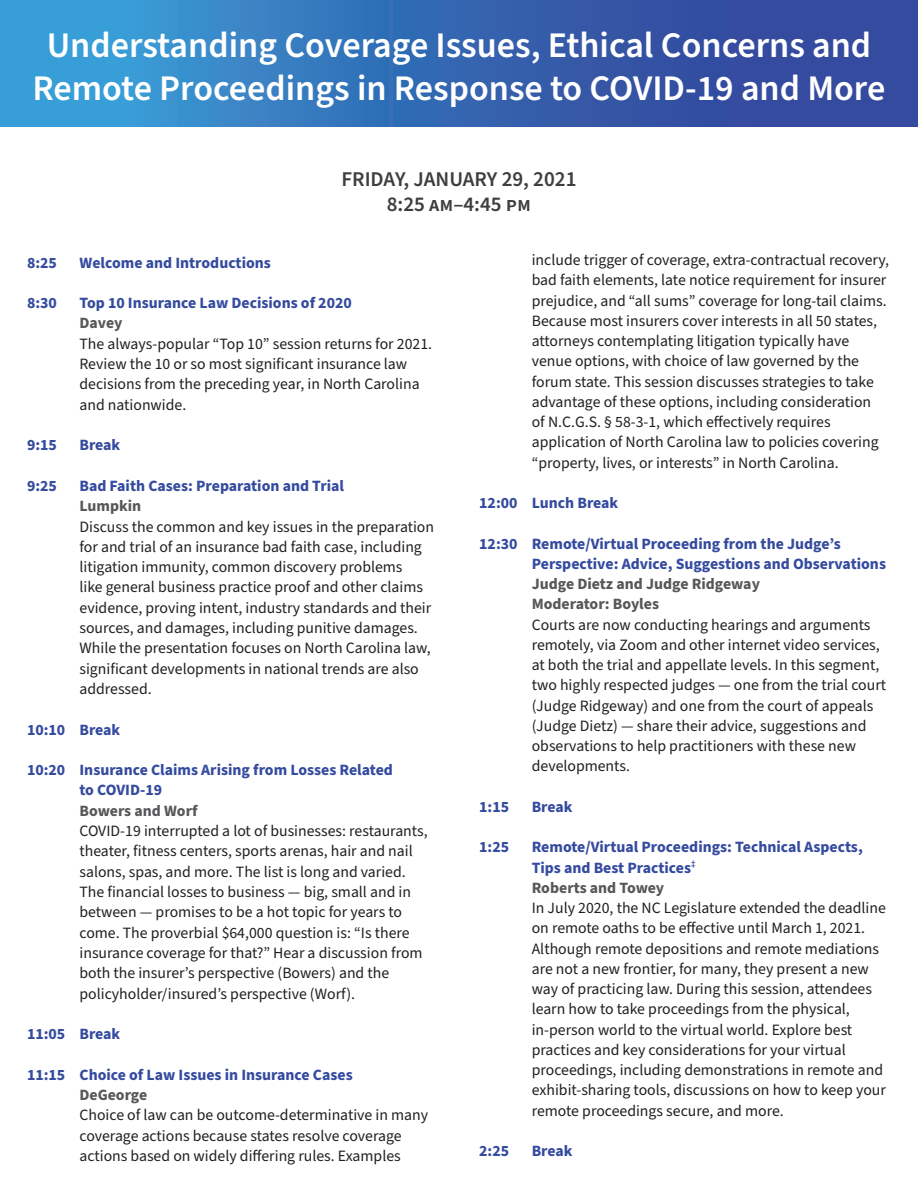
<style>
.page{position:relative;width:918px;height:1188px;background:#fff}
.page>*{position:absolute;margin:0;border:0;box-sizing:border-box;transform-origin:0 0}
.Subheads{font:600 36px/43.2px "Source Sans Pro";color:#fff;text-align:center}
.t1{font:600 21px "Source Sans Pro";color:#3e3e3f}
.t2{font:15.75px/20.2px "Source Sans Pro";color:#231f20}
.t3{font:700 15.75px/20.2px "Source Sans Pro";color:#354b9f}
.t4{font:700 15.75px "Source Sans Pro";color:#57585a}
</style>
<div class="page">
<svg style="left:0;top:0;width:918px;height:127px;background:#356cb5"></svg>
<p class="Subheads" style="left:33px;top:25px;width:854px">Understanding Coverage Issues, Ethical Concerns and<br>Remote Proceedings in Response to COVID-19 and More</p>
<p class="t1" style="left:341px;top:165px;width:237px">FRIDAY, JANUARY 29, 2021</p>
<p class="t1" style="left:387px;top:190px;width:146px">8:25 am–4:45 pm</p>
<p class="t3" style="left:27px;top:253px;width:31px">8:25</p>
<p class="t3" style="left:79px;top:253px;width:193px">Welcome and Introductions</p>
<p class="t3" style="left:27px;top:293px;width:31px">8:30</p>
<p class="t3" style="left:79px;top:293px;width:274px">Top 10 Insurance Law Decisions of 2020</p>
<p class="t4" style="left:80px;top:313px;width:44px">Davey</p>
<p class="t2" style="left:80px;top:334px;width:354px">The always-popular “Top 10” session returns for 2021.<br>Review the 10 or so most significant insurance law decisions from the preceding year, in North Carolina and nationwide.</p>
<p class="t3" style="left:27px;top:435px;width:31px">9:15</p>
<p class="t3" style="left:79px;top:435px;width:42px">Break</p>
<p class="t3" style="left:27px;top:476px;width:31px">9:25</p>
<p class="t3" style="left:79px;top:476px;width:266px">Bad Faith Cases: Preparation and Trial</p>
<p class="t4" style="left:80px;top:495px;width:63px">Lumpkin</p>
<p class="t2" style="left:79px;top:517px;width:356px">Discuss the common and key issues in the preparation for and trial of an insurance bad faith case, including litigation immunity, common discovery problems<br>like general business practice proof and other claims evidence, proving intent, industry standards and their sources, and damages, including punitive damages.<br>While the presentation focuses on North Carolina law, significant developments in national trends are also addressed.</p>
<p class="t3" style="left:27px;top:720px;width:95px">10:10 Break</p>
<p class="t3" style="left:27px;top:760px;width:367px">10:20 Insurance Claims Arising from Losses Related</p>
<p class="t3" style="left:79px;top:781px;width:84px">to COVID-19</p>
<p class="t4" style="left:80px;top:800px;width:120px">Bowers and Worf</p>
<p class="t2" style="left:79px;top:821px;width:350px">COVID-19 interrupted a lot of businesses: restaurants, theater, fitness centers, sports arenas, hair and nail salons, spas, and more. The list is long and varied.<br>The financial losses to business — big, small and in between — promises to be a hot topic for years to come. The proverbial $64,000 question is: “Is there insurance coverage for that?” Hear a discussion from both the insurer’s perspective (Bowers) and the policyholder/insured’s perspective (Worf).</p>
<p class="t3" style="left:27px;top:1024px;width:95px">11:05 Break</p>
<p class="t3" style="left:27px;top:1065px;width:327px">11:15 Choice of Law Issues in Insurance Cases</p>
<p class="t4" style="left:80px;top:1084px;width:69px">DeGeorge</p>
<p class="t2" style="left:79px;top:1106px;width:350px">Choice of law can be outcome-determinative in many coverage actions because states resolve coverage actions based on widely differing rules. Examples</p>
<p class="t2" style="left:532px;top:250px;width:359px">include trigger of coverage, extra-contractual recovery, bad faith elements, late notice requirement for insurer prejudice, and “all sums” coverage for long-tail claims.<br>Because most insurers cover interests in all 50 states, attorneys contemplating litigation typically have venue options, with choice of law governed by the forum state. This session discusses strategies to take advantage of these options, including consideration<br>of N.C.G.S. § 58-3-1, which effectively requires application of North Carolina law to policies covering “property, lives, or interests” in North Carolina.</p>
<p class="t3" style="left:479px;top:493px;width:141px">12:00 Lunch Break</p>
<p class="t3" style="left:532px;top:534px;width:356px;text-indent:-52px">12:30 Remote/Virtual Proceeding from the Judge’s<br>Perspective: Advice, Suggestions and Observations</p>
<p class="t4" style="left:532px;top:573px;width:230px">Judge Dietz and Judge Ridgeway</p>
<p class="t4" style="left:532px;top:593px;width:129px">Moderator: Boyles</p>
<p class="t2" style="left:532px;top:615px;width:356px">Courts are now conducting hearings and arguments remotely, via Zoom and other internet video services, at both the trial and appellate levels. In this segment, two highly respected judges — one from the trial court (Judge Ridgeway) and one from the court of appeals (Judge Dietz) — share their advice, suggestions and observations to help practitioners with these new developments.</p>
<p class="t3" style="left:479px;top:797px;width:31px">1:15</p>
<p class="t3" style="left:532px;top:797px;width:42px">Break</p>
<p class="t3" style="left:479px;top:837px;width:31px">1:25</p>
<p class="t3" style="left:532px;top:837px;width:333px">Remote/Virtual Proceedings: Technical Aspects,<br>Tips and Best Practices<sup>‡</sup></p>
<p class="t4" style="left:532px;top:877px;width:134px">Roberts and Towey</p>
<p class="t2" style="left:532px;top:898px;width:356px">In July 2020, the NC Legislature extended the deadline on remote oaths to be effective until March 1, 2021.<br>Although remote depositions and remote mediations are not a new frontier, for many, they present a new way of practicing law. During this session, attendees learn how to take proceedings from the physical, in-person world to the virtual world. Explore best practices and key considerations for your virtual proceedings, including demonstrations in remote and exhibit-sharing tools, discussions on how to keep your remote proceedings secure, and more.</p>
<p class="t3" style="left:479px;top:1141px;width:31px">2:25</p>
<p class="t3" style="left:532px;top:1141px;width:42px">Break</p>
</div>
